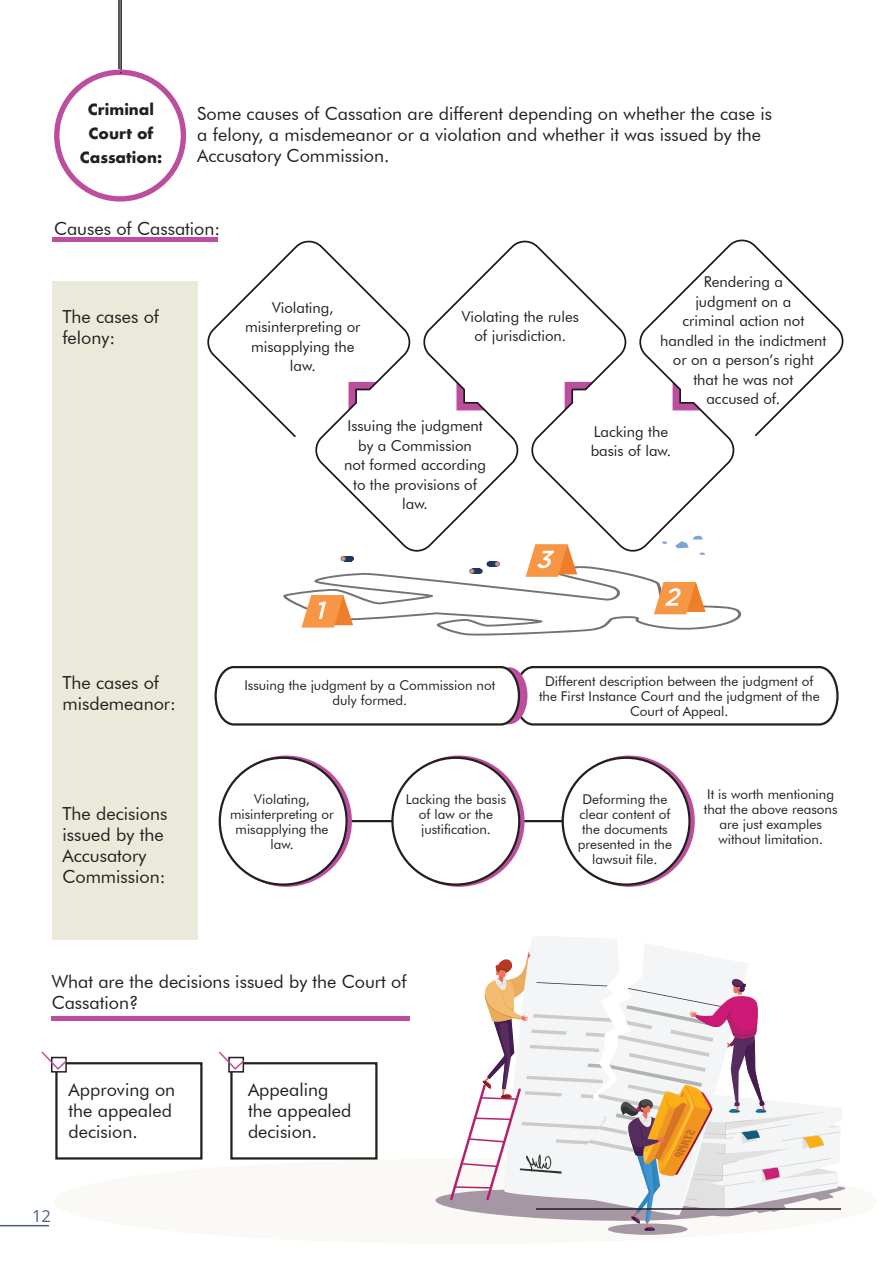
<style>
.page{position:relative;width:893px;height:1263px;background:#fff}
.page>*{position:absolute;margin:0;border:0;box-sizing:border-box;transform-origin:0 0}
.t1{font:18px/21px "Futura BT";color:#231f20}
.t2{font:16.5px "Open Sans";color:#4b5e80}
.t3{font:15px/19.5px "Futura BT";color:#231f20;text-align:center}
.t4{font:700 15px/24px "Futura";color:#231f20;text-align:center}
.t5{font:13.5px/15px "Futura BT";color:#231f20;text-align:center}
</style>
<div class="page">
<hr style="left:0;top:1225px;width:49px;height:1px;background:#4b5e80">
<div style="left:52px;top:281px;width:145px;height:659px;background:#ebe9d9"></div>
<hr style="left:300px;top:820px;width:326px;height:2px;background:#231f20">
<svg style="left:566px;top:758px;width:127px;height:126px"></svg>
<div style="left:54px;top:1159px;width:824px;height:85px;background:#faf9f5;border-radius:50%"></div>
<div style="left:608px;top:1223px;width:80px;height:12px;background:#a597a3;border-radius:50%"></div>
<svg style="left:435px;top:936px;width:411px;height:295px"></svg>
<div style="left:55px;top:1062px;width:148px;height:97px;border:2px solid #231f20"></div>
<div style="left:230px;top:1062px;width:148px;height:97px;border:2px solid #231f20"></div>
<div style="left:53px;top:237px;width:165px;height:5px;background:#bd4e9e"></div>
<hr style="left:52px;top:1016px;width:358px;height:4px;background:#bd4e9e">
<hr style="left:118px;top:0;width:2px;height:69px;background:#231f20">
<hr style="left:120px;top:0;width:2px;height:70px;background:#231f20">
<svg style="left:54px;top:70px;width:132px;height:132px"></svg>
<svg style="left:207px;top:239px;width:636px;height:297px"></svg>
<svg style="left:214px;top:666px;width:625px;height:60px"></svg>
<hr style="left:536px;top:1208px;width:305px;height:2px;background:#231f20">
<svg style="left:283px;top:536px;width:459px;height:99px"></svg>
<div style="left:51px;top:1057px;width:16px;height:15px;border:2px solid #231f20"></div>
<svg style="left:41px;top:1051px;width:28px;height:20px"></svg>
<div style="left:228px;top:1057px;width:16px;height:15px;border:2px solid #231f20"></div>
<svg style="left:218px;top:1051px;width:28px;height:20px"></svg>
<div style="left:220px;top:758px;width:127px;height:126px;background:#fff;border-radius:50%"></div>
<div style="left:392px;top:758px;width:127px;height:126px;background:#fff;border-radius:50%"></div>
<div style="left:563px;top:758px;width:126px;height:126px;background:#fff;border-radius:50%"></div>
<p class="t4" style="left:80px;top:98px;width:84px">Criminal<br>Court of<br>Cassation:</p>
<h1 class="t1" style="left:197px;top:103px;width:576px">Some causes of Cassation are different depending on whether the case is a felony, a misdemeanor or a violation and whether it was issued by the<br>Accusatory Commission.</h1>
<h1 class="t1" style="left:54px;top:218px;width:168px">Causes of Cassation:</h1>
<h1 class="t1" style="left:62px;top:305px;width:98px">The cases of felony:</h1>
<p class="t3" style="left:245px;top:298px;width:117px">Violating, misinterpreting or misapplying the law.</p>
<p class="t3" style="left:462px;top:306px;width:119px">Violating the rules of jurisdiction.</p>
<p class="t3" style="left:344px;top:416px;width:143px">Issuing the judgment by a Commission<br>not formed according to the provisions of law.</p>
<p class="t3" style="left:660px;top:272px;width:168px">Rendering a<br>judgment on a<br>criminal action not handled in the indictment or on a person’s right that he was not<br>accused of.</p>
<p class="t3" style="left:591px;top:421px;width:82px;text-align:left">Lacking the basis of law.</p>
<h1 class="t1" style="left:62px;top:672px;width:115px">The cases of misdemeanor:</h1>
<h1 class="t1" style="left:62px;top:803px;width:106px">The decisions issued by the<br>Accusatory<br>Commission:</h1>
<p class="t5" style="left:244px;top:678px;width:252px">Issuing the judgment by a Commission not duly formed.</p>
<p class="t5" style="left:539px;top:673px;width:282px">Different description between the judgment of the First Instance Court and the judgment of the<br>Court of Appeal.</p>
<p class="t5" style="left:230px;top:791px;width:105px">Violating, misinterpreting or misapplying the law.</p>
<p class="t5" style="left:406px;top:791px;width:102px">Lacking the basis of law or the justification.</p>
<p class="t5" style="left:578px;top:791px;width:96px">Deforming the clear content of the documents presented in the lawsuit file.</p>
<p class="t5" style="left:704px;top:787px;width:135px">It is worth mentioning that the above reasons are just examples without limitation.</p>
<h1 class="t1" style="left:52px;top:970px;width:356px">What are the decisions issued by the Court of<br>Cassation?</h1>
<h1 class="t1" style="left:69px;top:1079px;width:108px">Approving on the appealed decision.</h1>
<h1 class="t1" style="left:248px;top:1079px;width:105px">Appealing the appealed decision.</h1>
<p class="t2" style="left:32px;top:1205px;width:20px">12</p>
</div>
